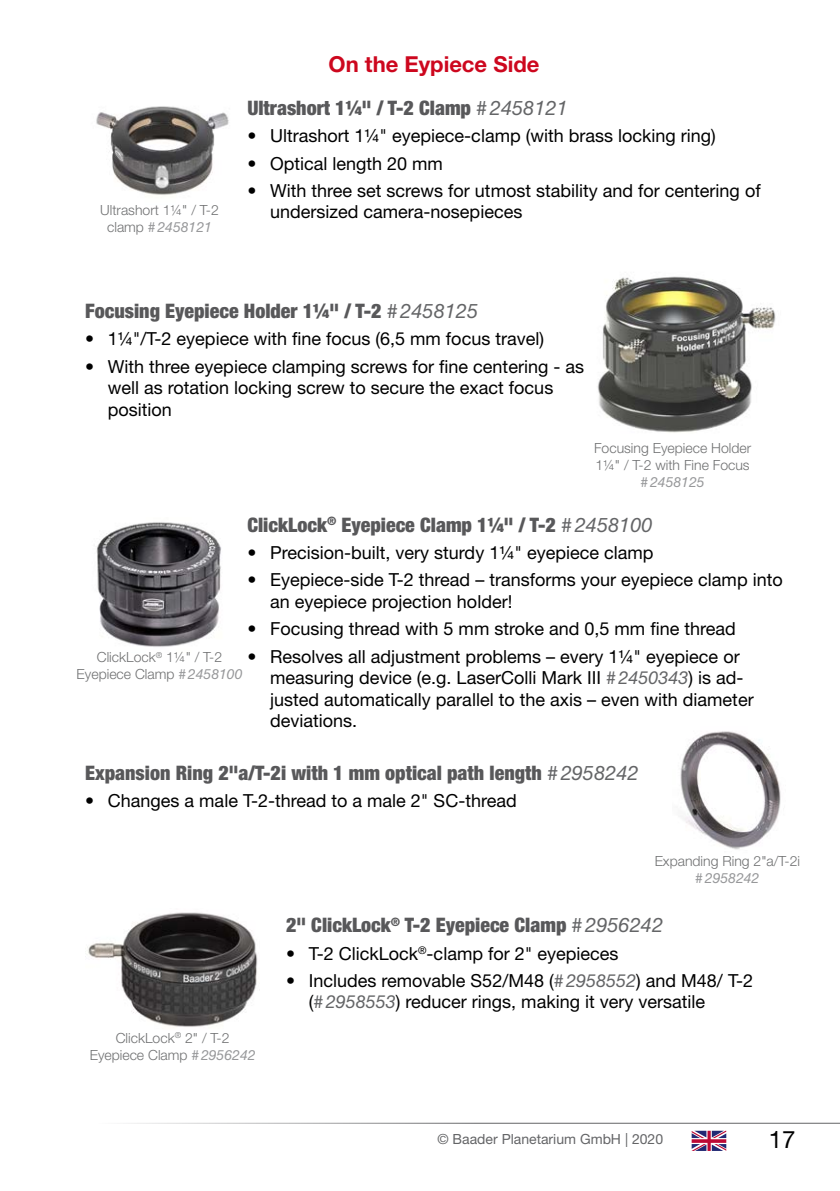
<style>
.page{position:relative;width:840px;height:1191px;background:#fff}
.page>*{position:absolute;margin:0;border:0;box-sizing:border-box;transform-origin:0 0}
.t1{font:24px "Helvetica Neue LT Std";color:#000}
.t2{font:700 22px "Helvetica Neue LT Std";color:#cd071e}
.t3{font:900 condensed 20px "Helvetica Neue LT Std";color:#58585a}
.t4{font:18px/21.6px "Helvetica Neue LT Std";color:#000}
.t5{font:300 14px/16.8px "Helvetica Neue LT Std";color:#707172;text-align:center}
.t6{font:14px "Helvetica Neue LT Std";color:#646567}
.t7{font:italic 14px "Helvetica Neue LT Std";color:#97989a}
.s1{font-weight:400;font-style:italic;color:#97989a}
.s2{font-weight:400;font-style:italic;font-stretch:normal;color:#646567}
.s3{font-style:italic;color:#646567}
</style>
<div class="page">
<hr style="left:98px;top:1122px;width:741px;height:1px;background:#646567">
<svg style="left:691px;top:1130px;width:34px;height:21px"></svg>
<img style="left:597px;top:276px;width:179px;height:157px">
<img style="left:96px;top:522px;width:125px;height:125px">
<img style="left:680px;top:731px;width:101px;height:119px">
<img style="left:87px;top:912px;width:171px;height:115px">
<img style="left:96px;top:106px;width:133px;height:89px">
<p class="t5" style="left:100px;top:201px;width:120px">Ultrashort 1¼" / T-2 clamp <span class="s1">#2458121</span></p>
<p class="t2" style="left:328px;top:51px;width:212px">On the Eypiece Side</p>
<p class="t3" style="left:247px;top:95px;width:322px">Ultrashort 1¼" / T-2 Clamp <span class="s2">#2458121</span></p>
<p class="t4" style="left:247px;top:125px;width:470px">• Ultrashort 1¼" eyepiece-clamp (with brass locking ring)</p>
<p class="t4" style="left:247px;top:152px;width:197px">• Optical length 20 mm</p>
<p class="t4" style="left:270px;top:179px;width:492px;text-indent:-23px">• With three set screws for utmost stability and for centering of undersized camera-nosepieces</p>
<p class="t3" style="left:85px;top:299px;width:394px">Focusing Eyepiece Holder 1¼" / T-2 <span class="s2">#2458125</span></p>
<p class="t4" style="left:85px;top:328px;width:460px">• 1¼"/T-2 eyepiece with fine focus (6,5 mm focus travel)</p>
<p class="t4" style="left:108px;top:355px;width:477px;text-indent:-23px">• With three eyepiece clamping screws for fine centering - as well as rotation locking screw to secure the exact focus position</p>
<p class="t5" style="left:593px;top:439px;width:158px;text-align:left">Focusing Eyepiece Holder<br>1¼" / T-2 with Fine Focus</p>
<p class="t7" style="left:640px;top:473px;width:66px">#2458125</p>
<p class="t3" style="left:247px;top:512px;width:406px">ClickLock<sup>®</sup> Eyepiece Clamp 1¼" / T-2 <span class="s2">#2458100</span></p>
<p class="t4" style="left:247px;top:541px;width:407px">• Precision-built, very sturdy 1¼" eyepiece clamp</p>
<p class="t4" style="left:270px;top:569px;width:514px;text-indent:-23px">• Eyepiece-side T-2 thread – transforms your eyepiece clamp into an eyepiece projection holder!</p>
<p class="t4" style="left:247px;top:618px;width:489px">• Focusing thread with 5 mm stroke and 0,5 mm fine thread</p>
<p class="t4" style="left:270px;top:645px;width:485px;text-indent:-23px">• Resolves all adjustment problems – every 1¼" eyepiece or measuring device (e.g. LaserColli Mark III <span class="s3">#2450343</span>) is ad&shy;justed automatically parallel to the axis – even with diameter deviations.</p>
<p class="t3" style="left:85px;top:760px;width:554px">Expansion Ring 2"a/T-2i with 1 mm optical path length <span class="s2">#2958242</span></p>
<p class="t4" style="left:85px;top:789px;width:433px">• Changes a male T-2-thread to a male 2" SC-thread</p>
<p class="t5" style="left:77px;top:649px;width:167px">ClickLock<sup>®</sup> 1¼" / T-2<br>Eyepiece Clamp <span class="s1">#2458100</span></p>
<p class="t5" style="left:654px;top:852px;width:147px">Expanding Ring 2"a/T-2i</p>
<p class="t7" style="left:695px;top:869px;width:66px">#2958242</p>
<p class="t5" style="left:90px;top:1029px;width:167px">ClickLock<sup>®</sup> 2" / T-2<br>Eyepiece Clamp <span class="s1">#2956242</span></p>
<p class="t3" style="left:286px;top:913px;width:378px">2" ClickLock<sup>®</sup> T-2 Eyepiece Clamp <span class="s2">#2956242</span></p>
<p class="t4" style="left:286px;top:942px;width:334px">• T-2 ClickLock<sup>®</sup>-clamp for 2" eyepieces</p>
<p class="t4" style="left:308px;top:969px;width:445px;text-indent:-23px">• Includes removable S52/M48 (<span class="s3">#2958552</span>) and M48/ T-2 (<span class="s3">#2958553</span>) reducer rings, making it very versatile</p>
<p class="t6" style="left:437px;top:1130px;width:227px">© Baader Planetarium GmbH | 2020</p>
<h1 class="t1" style="left:768px;top:1125px;width:28px">17</h1>
</div>
